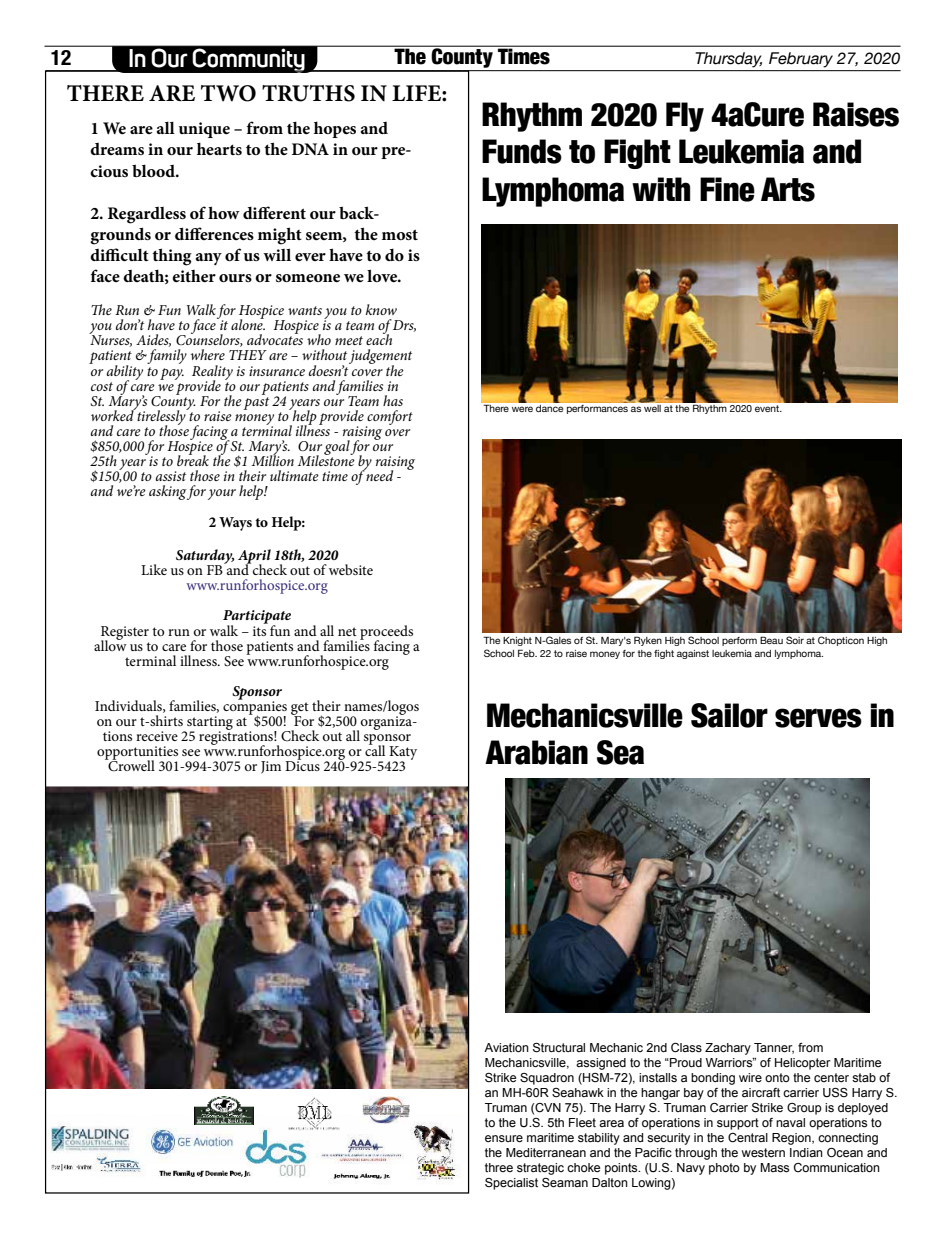
<style>
.page{position:relative;width:945px;height:1238px;background:#fff}
.page>*{position:absolute;margin:0;border:0;box-sizing:border-box;transform-origin:0 0}
.t1{font:900 condensed 32.5px/37.5px "Helvetica Neue";letter-spacing:-.01em;color:#000}
.t2{font:600 25px "Uni Sans";letter-spacing:-.025em;color:#fff}
.t3{font:700 23.88px "Minion Pro";color:#000}
.t4{font:900 condensed 21.25px "Helvetica Neue";color:#000}
.t5{font:700 condensed 21.25px "Helvetica Neue";color:#000}
.t6{font:700 17.62px/21.1px "Minion Pro";color:#000}
.t7{font:italic 16.25px "Helvetica Neue";color:#000}
.t8{font:italic 15.12px/15.1px "Minion Pro";letter-spacing:-.01em;color:#000}
.t9{font:15.12px/15.1px "Minion Pro";color:#000;text-align:center}
.t10{font:italic 700 15.12px "Minion Pro";color:#000}
.t11{font:15.12px "Minion Pro";color:#392d7a}
.t12{font:700 15.12px "Minion Pro";letter-spacing:-.01em;color:#000}
.t13{font:12.5px/15px "Arial";color:#000}
.t14{font:10px/13.1px "Helvetica Neue";color:#000}
</style>
<div class="page">
<hr style="left:46px;top:70px;width:855px;height:1px;background:#000">
<hr style="left:44px;top:46px;width:857px;height:1px;background:#000">
<div style="left:112px;top:46px;width:205px;height:27px;background:#000"></div>
<img style="left:50px;top:1121px;width:411px;height:63px">
<img style="left:47px;top:786px;width:420px;height:302px">
<img style="left:288px;top:1097px;width:53px;height:35px">
<img style="left:194px;top:1096px;width:60px;height:28px">
<img style="left:362px;top:1096px;width:48px;height:28px">
<img style="left:483px;top:439px;width:419px;height:193px">
<img style="left:482px;top:225px;width:416px;height:177px">
<img style="left:506px;top:778px;width:364px;height:234px">
<h3 class="t5" style="left:51px;top:40px;width:22px">12</h3>
<h2 class="t2" style="left:128px;top:39px;width:179px">In Our Community</h2>
<h3 class="t4" style="left:395px;top:39px;width:157px">The County Times</h3>
<h3 class="t7" style="left:695px;top:47px;width:207px">Thursday, February 27, 2020</h3>
<h3 class="t3" style="left:67px;top:76px;width:382px">THERE ARE TWO TRUTHS IN LIFE:</h3>
<h3 class="t6" style="left:91px;top:118px;width:322px">1 We are all unique – from the hopes and dreams in our hearts to the DNA in our pre&shy;cious blood.</h3>
<h3 class="t6" style="left:91px;top:202px;width:331px">2. Regardless of how different our back&shy;grounds or differences might seem, the most difficult thing any of us will ever have to do is face death; either ours or someone we love.</h3>
<p class="t8" style="left:91px;top:303px;width:328px">The Run &amp; Fun Walk for Hospice wants you to know you don’t have to face it alone. Hospice is a team of Drs, Nurses, Aides, Counselors, advocates who meet each patient &amp; family where THEY are – without judgement or ability to pay. Reality is insurance doesn’t cover the cost of care we provide to our patients and families in St. Mary’s County. For the past 24 years our Team has worked tirelessly to raise money to help provide comfort and care to those facing a terminal illness - raising over $850,000 for Hospice of St. Mary’s. Our goal for our 25th year is to break the $1 Million Milestone by raising $150,00 to assist those in their ultimate time of need - and we’re asking for your help!</p>
<p class="t12" style="left:209px;top:511px;width:98px">2 Ways to Help:</p>
<p class="t10" style="left:176px;top:544px;width:164px">Saturday, April 18th, 2020</p>
<p class="t9" style="left:141px;top:563px;width:233px">Like us on FB and check out of website</p>
<p class="t11" style="left:186px;top:575px;width:143px">www.runforhospice.org</p>
<p class="t10" style="left:223px;top:605px;width:70px">Participate</p>
<p class="t9" style="left:94px;top:623px;width:327px">Register to run or walk – its fun and all net proceeds allow us to care for those patients and families facing a terminal illness. See www.runforhospice.org</p>
<p class="t10" style="left:232px;top:680px;width:51px">Sponsor</p>
<p class="t9" style="left:95px;top:698px;width:326px">Individuals, families, companies get their names/logos on our t-shirts starting at $500! For $2,500 organiza&shy;tions receive 25 registrations! Check out all sponsor opportunities see www.runforhospice.org or call Katy Crowell 301-994-3075 or Jim Dicus 240-925-5423</p>
<h1 class="t1" style="left:482px;top:93px;width:419px">Rhythm 2020 Fly 4aCure Raises<br>Funds to Fight Leukemia and<br>Lymphoma with Fine Arts</h1>
<p class="t14" style="left:484px;top:402px;width:300px">There were dance performances as well at the Rhythm 2020 event.</p>
<p class="t14" style="left:484px;top:634px;width:406px">The Knight N-Gales of St. Mary's Ryken High School perform Beau Soir at Chopticon High<br>School Feb. 22 to raise money for the fight against leukemia and lymphoma.</p>
<h1 class="t1" style="left:486px;top:694px;width:410px">Mechanicsville Sailor serves in<br>Arabian Sea</h1>
<p class="t13" style="left:485px;top:1040px;width:414px">Aviation Structural Mechanic 2nd Class Zachary Tanner, from Mechanicsville, assigned to the “Proud Warriors” of Helicopter Maritime Strike Squadron (HSM-72), installs a bonding wire onto the center stab of an MH-60R Seahawk in the hangar bay of the aircraft carrier USS Harry S.<br>Truman (CVN 75). The Harry S. Truman Carrier Strike Group is deployed to the U.S. 5th Fleet area of operations in support of naval operations to ensure maritime stability and security in the Central Region, connecting the Mediterranean and the Pacific through the western Indian Ocean and three strategic choke points. (U.S. Navy photo by Mass Communication Specialist Seaman Dalton Lowing)</p>
</div>
